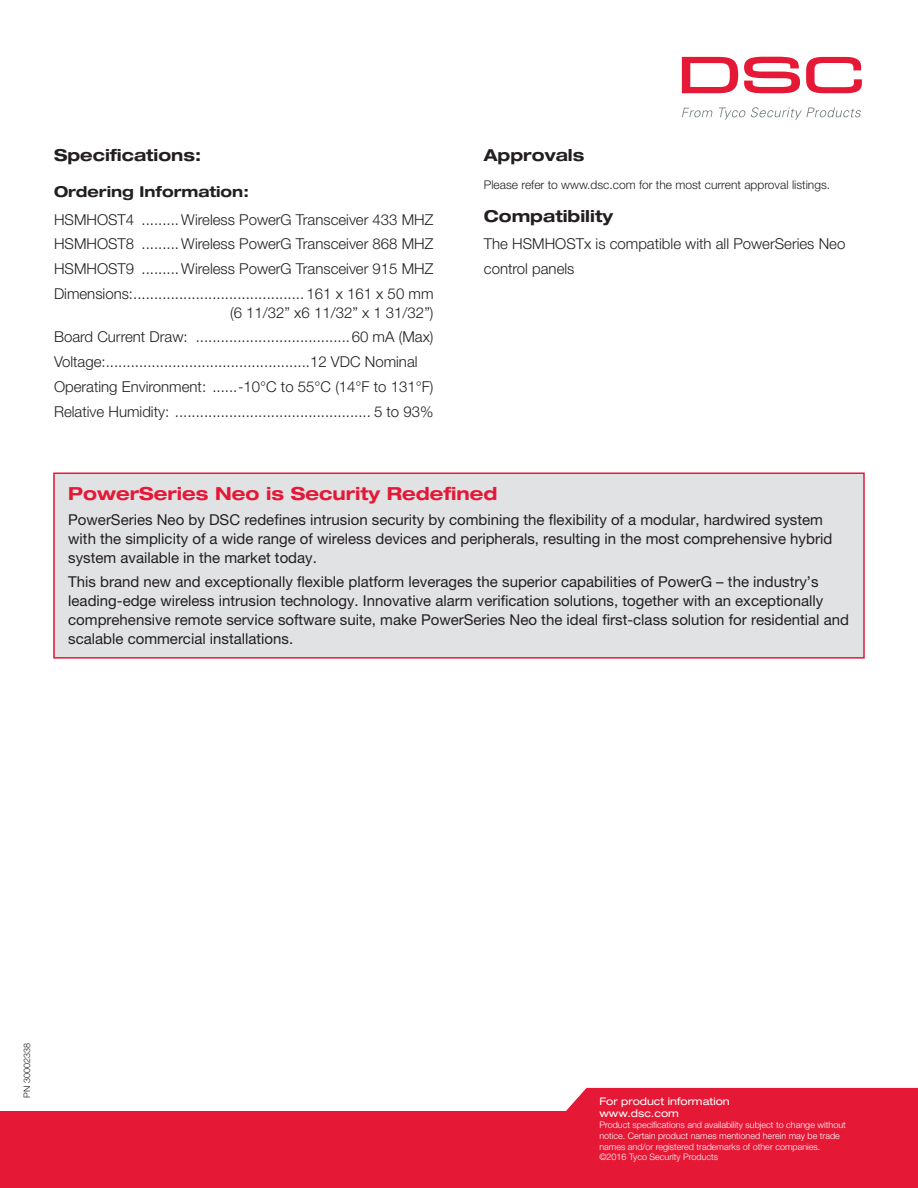
<style>
.page{position:relative;width:918px;height:1188px;background:#fff}
.page>*{position:absolute;margin:0;border:0;box-sizing:border-box;transform-origin:0 0}
.t1{font:700 expanded 18px "Helvetica Neue LT Pro";color:#e51836}
.t2{font:700 expanded 16.5px "Helvetica Neue LT Std";color:#231f20}
.t3{font:15px/18.8px "Helvetica Neue LT Pro";color:#231f20}
.t4{font:300 15px/24.8px "Helvetica Neue LT Pro";color:#231f20}
.t5{font:700 expanded 15px "Helvetica Neue LT Std";color:#231f20}
.t6{font:300 12px "Helvetica Neue LT Pro";color:#231f20}
.t7{font:expanded 10.5px/12.6px "Helvetica Neue LT Std";color:#fff}
.t8{font:300 9px/10.8px "Helvetica Neue LT Pro";color:#fff}
.t9{font:300 9px "Helvetica Neue LT Pro";color:#231f20}
</style>
<div class="page">
<svg style="left:0;top:1087px;width:918px;height:101px;background:#e83b54"></svg>
<svg style="left:682px;top:57px;width:56px;height:36px"></svg>
<svg style="left:744px;top:57px;width:56px;height:36px"></svg>
<svg style="left:806px;top:57px;width:56px;height:36px"></svg>
<svg style="left:682px;top:108px;width:31px;height:9px"></svg>
<svg style="left:719px;top:107px;width:142px;height:13px"></svg>
<div style="left:54px;top:473px;width:810px;height:185px;background:#e1e2e4"></div>
<div style="left:53px;top:472px;width:812px;height:187px;border:2px solid #e51836"></div>
<p class="t2" style="left:54px;top:145px;width:149px">Specifications:</p>
<p class="t5" style="left:54px;top:182px;width:196px">Ordering Information:</p>
<p class="t4" style="left:54px;top:207px;width:381px;text-align:justify">HSMHOST4 .........Wireless PowerG Transceiver 433 MHZ HSMHOST8 .........Wireless PowerG Transceiver 868 MHZ HSMHOST9 .........Wireless PowerG Transceiver 915 MHZ Dimensions:......................................... 161 x 161 x 50 mm</p>
<p class="t4" style="left:54px;top:300px;width:381px;text-indent:176px">(6 11/32” x6 11/32” x 1 31/32”)<br>Board Current Draw: .....................................60 mA (Max)<br>Voltage:.................................................12 VDC Nominal Operating Environment: ......-10°C to 55°C (14°F to 131°F)<br>Relative Humidity: ............................................... 5 to 93%</p>
<p class="t2" style="left:484px;top:145px;width:102px">Approvals</p>
<p class="t6" style="left:484px;top:177px;width:348px">Please refer to www.dsc.com for the most current approval listings.</p>
<p class="t2" style="left:484px;top:205px;width:131px">Compatibility</p>
<p class="t4" style="left:484px;top:231px;width:363px">The HSMHOSTx is compatible with all PowerSeries Neo control panels</p>
<p class="t1" style="left:68px;top:483px;width:431px">PowerSeries Neo is Security Redefined</p>
<p class="t3" style="left:68px;top:510px;width:765px">PowerSeries Neo by DSC redefines intrusion security by combining the flexibility of a modular, hardwired system with the simplicity of a wide range of wireless devices and peripherals, resulting in the most comprehensive hybrid system available in the market today.</p>
<p class="t3" style="left:68px;top:572px;width:782px">This brand new and exceptionally flexible platform leverages the superior capabilities of PowerG – the industry’s leading-edge wireless intrusion technology. Innovative alarm verification solutions, together with an exceptionally comprehensive remote service software suite, make PowerSeries Neo the ideal first-class solution for residential and scalable commercial installations.</p>
<p class="t9" style="left:22px;top:1098px;width:56px;rotate:-90deg">PN 30002338</p>
<p class="t7" style="left:599px;top:1094px;width:132px">For product information www.dsc.com</p>
<p class="t8" style="left:599px;top:1119px;width:248px">Product specifications and availability subject to change without notice. Certain product names mentioned herein may be trade names and/or registered trademarks of other companies. ©2016 Tyco Security Products</p>
</div>
